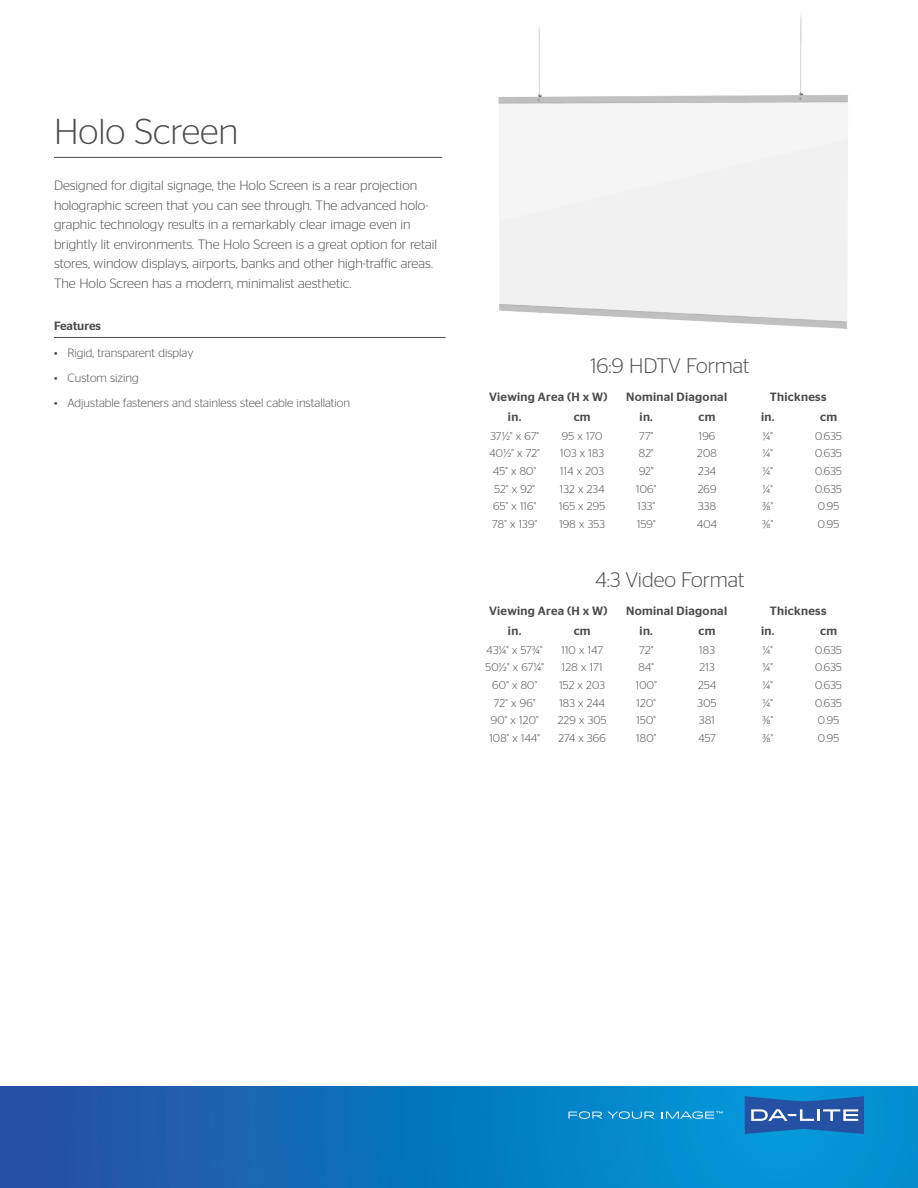
<style>
.page{position:relative;width:918px;height:1188px;background:#fff}
.page>*{position:absolute;margin:0;border:0;box-sizing:border-box;transform-origin:0 0}
.t1{font:300 36px "Stag Sans";color:#4b4c4d}
.Section_Sub_Head{font:300 21px "Stag Sans";color:#4b4c4d}
.t2{font:300 13.5px/19.5px "Stag Sans";color:#4b4c4d}
.Table_Header{font:500 12px "Stag Sans";letter-spacing:.025em;color:#4b4c4d}
.t3{font:300 12px "Stag Sans";color:#4b4c4d}
.Table_Header-2{font:500 12px "Stag Sans";color:#4b4c4d}
.Chart_Type{font:300 11.25px "Stag Sans";letter-spacing:.025em;color:#4b4c4d}
</style>
<div class="page">
<svg style="left:0;top:1086px;width:918px;height:102px;background:#0d75bd"></svg>
<hr style="left:54px;top:337px;width:392px;height:1px;background:#4b4c4d">
<hr style="left:54px;top:157px;width:388px;height:1px;background:#4b4c4d">
<svg style="left:745px;top:1096px;width:119px;height:38px;background:#356cb3"></svg>
<svg style="left:568px;top:1111px;width:87px;height:8px"></svg>
<svg style="left:662px;top:1111px;width:61px;height:8px"></svg>
<img style="left:498px;top:15px;width:351px;height:314px">
<p class="t1" style="left:54px;top:111px;width:186px">Holo Screen</p>
<p class="t2" style="left:54px;top:175px;width:385px">Designed for digital signage, the Holo Screen is a rear projection holographic screen that you can see through. The advanced holo&shy;graphic technology results in a remarkably clear image even in brightly lit environments. The Holo Screen is a great option for retail stores, window displays, airports, banks and other high-traffic areas.<br>The Holo Screen has a modern, minimalist aesthetic.</p>
<p class="Table_Header-2" style="left:54px;top:319px;width:49px">Features</p>
<p class="t3" style="left:54px;top:347px;width:141px">• Rigid, transparent display</p>
<p class="t3" style="left:54px;top:371px;width:86px">• Custom sizing</p>
<p class="t3" style="left:54px;top:396px;width:298px">• Adjustable fasteners and stainless steel cable installation</p>
<p class="Section_Sub_Head" style="left:590px;top:354px;width:160px">16:9 HDTV Format</p>
<p class="Table_Header" style="left:489px;top:390px;width:120px">Viewing Area (H x W)</p>
<p class="Table_Header" style="left:626px;top:390px;width:102px">Nominal Diagonal</p>
<p class="Table_Header" style="left:770px;top:390px;width:58px">Thickness</p>
<p class="Table_Header" style="left:508px;top:410px;width:15px">in.</p>
<p class="Table_Header" style="left:574px;top:410px;width:18px">cm</p>
<p class="Table_Header" style="left:640px;top:410px;width:15px">in.</p>
<p class="Table_Header" style="left:699px;top:410px;width:18px">cm</p>
<p class="Table_Header" style="left:761px;top:410px;width:15px">in.</p>
<p class="Table_Header" style="left:820px;top:410px;width:18px">cm</p>
<p class="Chart_Type" style="left:490px;top:430px;width:50px">37½" x 67"</p>
<p class="Chart_Type" style="left:562px;top:430px;width:42px">95 x 170</p>
<p class="Chart_Type" style="left:639px;top:430px;width:16px">77"</p>
<p class="Chart_Type" style="left:699px;top:430px;width:18px">196</p>
<p class="Chart_Type" style="left:763px;top:430px;width:12px">¼"</p>
<p class="Chart_Type" style="left:815px;top:430px;width:28px">0.635</p>
<p class="Chart_Type" style="left:490px;top:447px;width:52px">40½" x 72"</p>
<p class="Chart_Type" style="left:560px;top:447px;width:45px">103 x 183</p>
<p class="Chart_Type" style="left:639px;top:447px;width:16px">82"</p>
<p class="Chart_Type" style="left:697px;top:447px;width:21px">208</p>
<p class="Chart_Type" style="left:763px;top:447px;width:12px">¼"</p>
<p class="Chart_Type" style="left:815px;top:447px;width:28px">0.635</p>
<p class="Chart_Type" style="left:493px;top:465px;width:45px">45" x 80"</p>
<p class="Chart_Type" style="left:560px;top:465px;width:45px">114 x 203</p>
<p class="Chart_Type" style="left:639px;top:465px;width:16px">92"</p>
<p class="Chart_Type" style="left:698px;top:465px;width:19px">234</p>
<p class="Chart_Type" style="left:763px;top:465px;width:12px">¼"</p>
<p class="Chart_Type" style="left:815px;top:465px;width:28px">0.635</p>
<p class="Chart_Type" style="left:494px;top:483px;width:42px">52" x 92"</p>
<p class="Chart_Type" style="left:560px;top:483px;width:46px">132 x 234</p>
<p class="Chart_Type" style="left:636px;top:483px;width:22px">106"</p>
<p class="Chart_Type" style="left:698px;top:483px;width:20px">269</p>
<p class="Chart_Type" style="left:763px;top:483px;width:12px">¼"</p>
<p class="Chart_Type" style="left:815px;top:483px;width:28px">0.635</p>
<p class="Chart_Type" style="left:493px;top:500px;width:45px">65" x 116"</p>
<p class="Chart_Type" style="left:559px;top:500px;width:48px">165 x 295</p>
<p class="Chart_Type" style="left:638px;top:500px;width:19px">133"</p>
<p class="Chart_Type" style="left:698px;top:500px;width:19px">338</p>
<p class="Chart_Type" style="left:763px;top:500px;width:12px">⅜"</p>
<p class="Chart_Type" style="left:818px;top:500px;width:23px">0.95</p>
<p class="Chart_Type" style="left:492px;top:518px;width:46px">78" x 139"</p>
<p class="Chart_Type" style="left:559px;top:518px;width:47px">198 x 353</p>
<p class="Chart_Type" style="left:637px;top:518px;width:20px">159"</p>
<p class="Chart_Type" style="left:697px;top:518px;width:21px">404</p>
<p class="Chart_Type" style="left:763px;top:518px;width:12px">⅜"</p>
<p class="Chart_Type" style="left:818px;top:518px;width:23px">0.95</p>
<p class="Section_Sub_Head" style="left:595px;top:568px;width:150px">4:3 Video Format</p>
<p class="Table_Header" style="left:489px;top:604px;width:120px">Viewing Area (H x W)</p>
<p class="Table_Header" style="left:626px;top:604px;width:102px">Nominal Diagonal</p>
<p class="Table_Header" style="left:770px;top:604px;width:58px">Thickness</p>
<p class="Table_Header" style="left:508px;top:624px;width:15px">in.</p>
<p class="Table_Header" style="left:574px;top:624px;width:18px">cm</p>
<p class="Table_Header" style="left:640px;top:624px;width:15px">in.</p>
<p class="Table_Header" style="left:699px;top:624px;width:18px">cm</p>
<p class="Table_Header" style="left:761px;top:624px;width:15px">in.</p>
<p class="Table_Header" style="left:820px;top:624px;width:18px">cm</p>
<p class="Chart_Type" style="left:487px;top:644px;width:58px">43¼" x 57¾"</p>
<p class="Chart_Type" style="left:561px;top:644px;width:43px">110 x 147</p>
<p class="Chart_Type" style="left:639px;top:644px;width:16px">72"</p>
<p class="Chart_Type" style="left:699px;top:644px;width:17px">183</p>
<p class="Chart_Type" style="left:763px;top:644px;width:12px">¼"</p>
<p class="Chart_Type" style="left:815px;top:644px;width:28px">0.635</p>
<p class="Chart_Type" style="left:486px;top:661px;width:60px">50½" x 67¼"</p>
<p class="Chart_Type" style="left:562px;top:661px;width:42px">128 x 171</p>
<p class="Chart_Type" style="left:639px;top:661px;width:17px">84"</p>
<p class="Chart_Type" style="left:700px;top:661px;width:17px">213</p>
<p class="Chart_Type" style="left:763px;top:661px;width:12px">¼"</p>
<p class="Chart_Type" style="left:815px;top:661px;width:28px">0.635</p>
<p class="Chart_Type" style="left:492px;top:679px;width:46px">60" x 80"</p>
<p class="Chart_Type" style="left:559px;top:679px;width:47px">152 x 203</p>
<p class="Chart_Type" style="left:636px;top:679px;width:22px">100"</p>
<p class="Chart_Type" style="left:698px;top:679px;width:20px">254</p>
<p class="Chart_Type" style="left:763px;top:679px;width:12px">¼"</p>
<p class="Chart_Type" style="left:815px;top:679px;width:28px">0.635</p>
<p class="Chart_Type" style="left:494px;top:696px;width:43px">72" x 96"</p>
<p class="Chart_Type" style="left:559px;top:696px;width:47px">183 x 244</p>
<p class="Chart_Type" style="left:637px;top:696px;width:21px">120"</p>
<p class="Chart_Type" style="left:698px;top:696px;width:20px">305</p>
<p class="Chart_Type" style="left:763px;top:696px;width:12px">¼"</p>
<p class="Chart_Type" style="left:815px;top:696px;width:28px">0.635</p>
<p class="Chart_Type" style="left:491px;top:714px;width:49px">90" x 120"</p>
<p class="Chart_Type" style="left:558px;top:714px;width:50px">229 x 305</p>
<p class="Chart_Type" style="left:637px;top:714px;width:21px">150"</p>
<p class="Chart_Type" style="left:699px;top:714px;width:17px">381</p>
<p class="Chart_Type" style="left:763px;top:714px;width:12px">⅜"</p>
<p class="Chart_Type" style="left:818px;top:714px;width:23px">0.95</p>
<p class="Chart_Type" style="left:489px;top:732px;width:52px">108" x 144"</p>
<p class="Chart_Type" style="left:558px;top:732px;width:49px">274 x 366</p>
<p class="Chart_Type" style="left:636px;top:732px;width:21px">180"</p>
<p class="Chart_Type" style="left:698px;top:732px;width:19px">457</p>
<p class="Chart_Type" style="left:763px;top:732px;width:12px">⅜"</p>
<p class="Chart_Type" style="left:818px;top:732px;width:23px">0.95</p>
</div>
